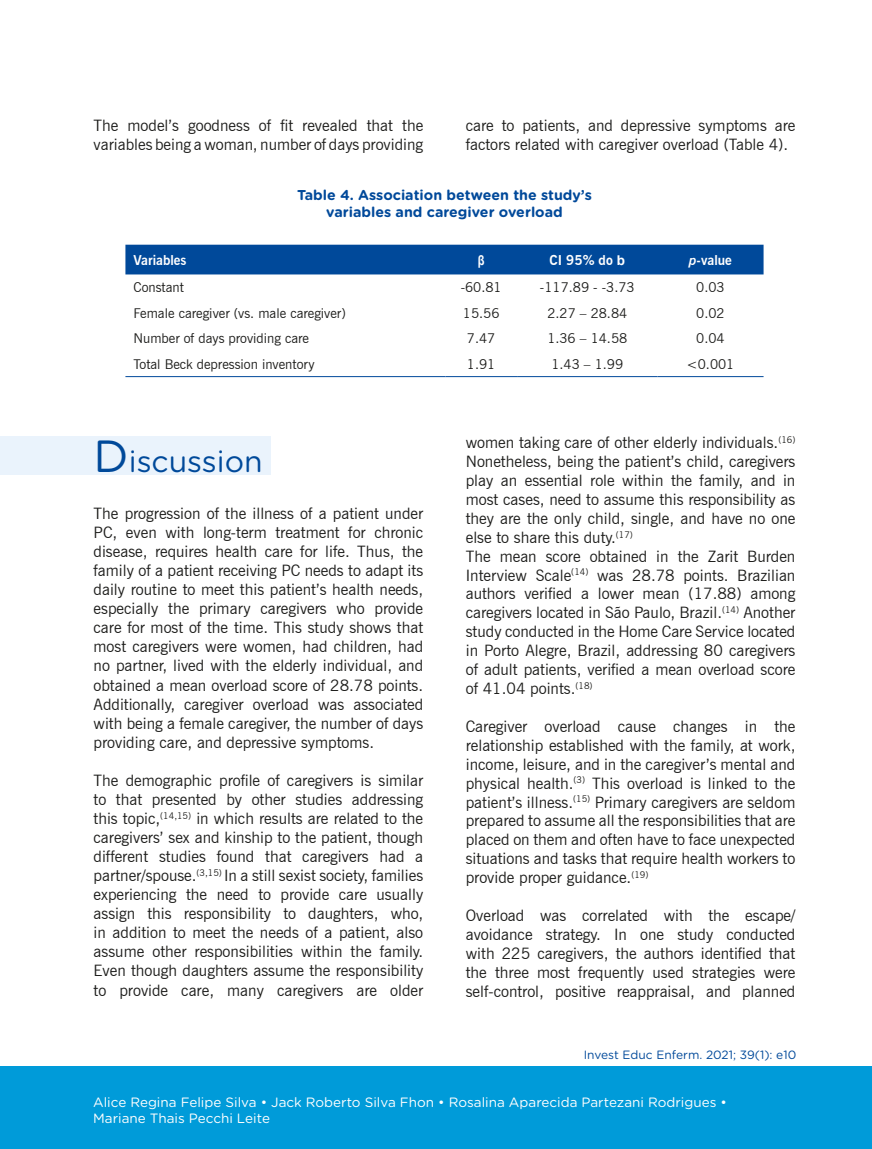
<style>
.page{position:relative;width:872px;height:1149px;background:#fff}
.page>*{position:absolute;margin:0;border:0;box-sizing:border-box;transform-origin:0 0}
.t1{font:30px "Gotham Rounded";color:#00499a}
.t2{font:15.75px/19px "News Gothic BT";color:#1d1d1b;text-align:justify}
.t3{font:700 14.25px/17.1px "Gotham Rounded";color:#00499a;text-align:center}
.t4{font:13.5px "News Gothic BT";color:#1d1d1b}
.t5{font:13.5px/16.2px "Gotham Rounded";color:#fff}
.t6{font:700 13.5px "News Gothic BT";color:#fff}
.t7{font:700 13.5px "Arial Narrow";color:#fff}
.t8{font:12px "Gotham Rounded";color:#00499a}
.s1{font-family:"Arial"}
.s2{font-style:italic}
.s3{font-size:45px}
</style>
<div class="page">
<div style="left:0;top:1065px;width:872px;height:83px;background:#009bd9"></div>
<div style="left:0;top:436px;width:271px;height:38px;background:#eaf3fc"></div>
<div style="left:125px;top:244px;width:638px;height:30px;background:#00499a"></div>
<hr style="left:125px;top:376px;width:320px;height:1px;background:#00499a">
<hr style="left:445px;top:376px;width:72px;height:1px;background:#00499a">
<hr style="left:517px;top:376px;width:140px;height:1px;background:#00499a">
<hr style="left:657px;top:376px;width:106px;height:1px;background:#00499a">
<p class="t2" style="left:94px;top:116px;width:331px">The model’s goodness of fit revealed that the variables being a woman, number of days providing</p>
<p class="t2" style="left:466px;top:116px;width:331px">care to patients, and depressive symptoms are factors related with caregiver overload (Table 4).</p>
<p class="t3" style="left:297px;top:186px;width:296px">Table 4. Association between the study’s variables and caregiver overload</p>
<p class="t6" style="left:133px;top:251px;width:54px">Variables</p>
<p class="t7" style="left:478px;top:249px;width:8px">β</p>
<p class="t6" style="left:549px;top:251px;width:77px">CI 95% do <span class="s1">b</span></p>
<p class="t6" style="left:689px;top:251px;width:44px"><span class="s2">p</span>-value</p>
<p class="t4" style="left:133px;top:279px;width:52px">Constant</p>
<p class="t4" style="left:461px;top:279px;width:43px">-60.81</p>
<p class="t4" style="left:540px;top:279px;width:96px">-117.89 - -3.73</p>
<p class="t4" style="left:696px;top:279px;width:30px">0.03</p>
<p class="t4" style="left:133px;top:305px;width:214px">Female caregiver (vs. male caregiver)</p>
<p class="t4" style="left:463px;top:305px;width:38px">15.56</p>
<p class="t4" style="left:547px;top:305px;width:81px">2.27 – 28.84</p>
<p class="t4" style="left:696px;top:305px;width:30px">0.02</p>
<p class="t4" style="left:133px;top:330px;width:177px">Number of days providing care</p>
<p class="t4" style="left:467px;top:330px;width:30px">7.47</p>
<p class="t4" style="left:547px;top:330px;width:81px">1.36 – 14.58</p>
<p class="t4" style="left:696px;top:330px;width:30px">0.04</p>
<p class="t4" style="left:133px;top:356px;width:182px">Total Beck depression inventory</p>
<p class="t4" style="left:467px;top:356px;width:30px">1.91</p>
<p class="t4" style="left:551px;top:356px;width:73px">1.43 – 1.99</p>
<p class="t4" style="left:686px;top:356px;width:49px">&lt;0.001</p>
<h1 class="t1" style="left:94px;top:441px;width:170px"><span class="s3">D</span>iscussion</h1>
<p class="t2" style="left:94px;top:503px;width:331px">The progression of the illness of a patient under PC, even with long-term treatment for chronic disease, requires health care for life. Thus, the family of a patient receiving PC needs to adapt its daily routine to meet this patient’s health needs, especially the primary caregivers who provide care for most of the time. This study shows that most caregivers were women, had children, had no partner, lived with the elderly individual, and obtained a mean overload score of 28.78 points.<br>Additionally, caregiver overload was associated with being a female caregiver, the number of days providing care, and depressive symptoms.</p>
<p class="t2" style="left:94px;top:770px;width:331px">The demographic profile of caregivers is similar to that presented by other studies addressing this topic,<sup>(14,15)</sup> in which results are related to the caregivers’ sex and kinship to the patient, though different studies found that caregivers had a partner/spouse.<sup>(3,15)</sup> In a still sexist society, families experiencing the need to provide care usually assign this responsibility to daughters, who, in addition to meet the needs of a patient, also assume other responsibilities within the family.<br>Even though daughters assume the responsibility to provide care, many caregivers are older</p>
<p class="t2" style="left:466px;top:433px;width:331px;text-align:left">women taking care of other elderly individuals.<sup>(16)<br></sup>Nonetheless, being the patient’s child, caregivers play an essential role within the family, and in most cases, need to assume this responsibility as they are the only child, single, and have no one else to share this duty.<sup>(17)<br></sup>The mean score obtained in the Zarit Burden Interview Scale<sup>(14)</sup> was 28.78 points. Brazilian authors verified a lower mean (17.88) among caregivers located in São Paulo, Brazil.<sup>(14)</sup> Another study conducted in the Home Care Service located in Porto Alegre, Brazil, addressing 80 caregivers of adult patients, verified a mean overload score of 41.04 points.<sup>(18)</sup></p>
<p class="t2" style="left:466px;top:716px;width:331px">Caregiver overload cause changes in the relationship established with the family, at work, income, leisure, and in the caregiver’s mental and physical health.<sup>(3)</sup> This overload is linked to the patient’s illness.<sup>(15)</sup> Primary caregivers are seldom prepared to assume all the responsibilities that are placed on them and often have to face unexpected situations and tasks that require health workers to provide proper guidance.<sup>(19)</sup></p>
<p class="t2" style="left:466px;top:905px;width:331px">Overload was correlated with the escape/ avoidance strategy. In one study conducted with 225 caregivers, the authors identified that the three most frequently used strategies were self-control, positive reappraisal, and planned</p>
<p class="t8" style="left:584px;top:1045px;width:214px">Invest Educ Enferm. 2021; 39(1): e10</p>
<p class="t5" style="left:93px;top:1093px;width:635px">Alice Regina Felipe Silva • Jack Roberto Silva Fhon • Rosalina Aparecida Partezani Rodrigues •<br>Mariane Thais Pecchi Leite</p>
</div>
